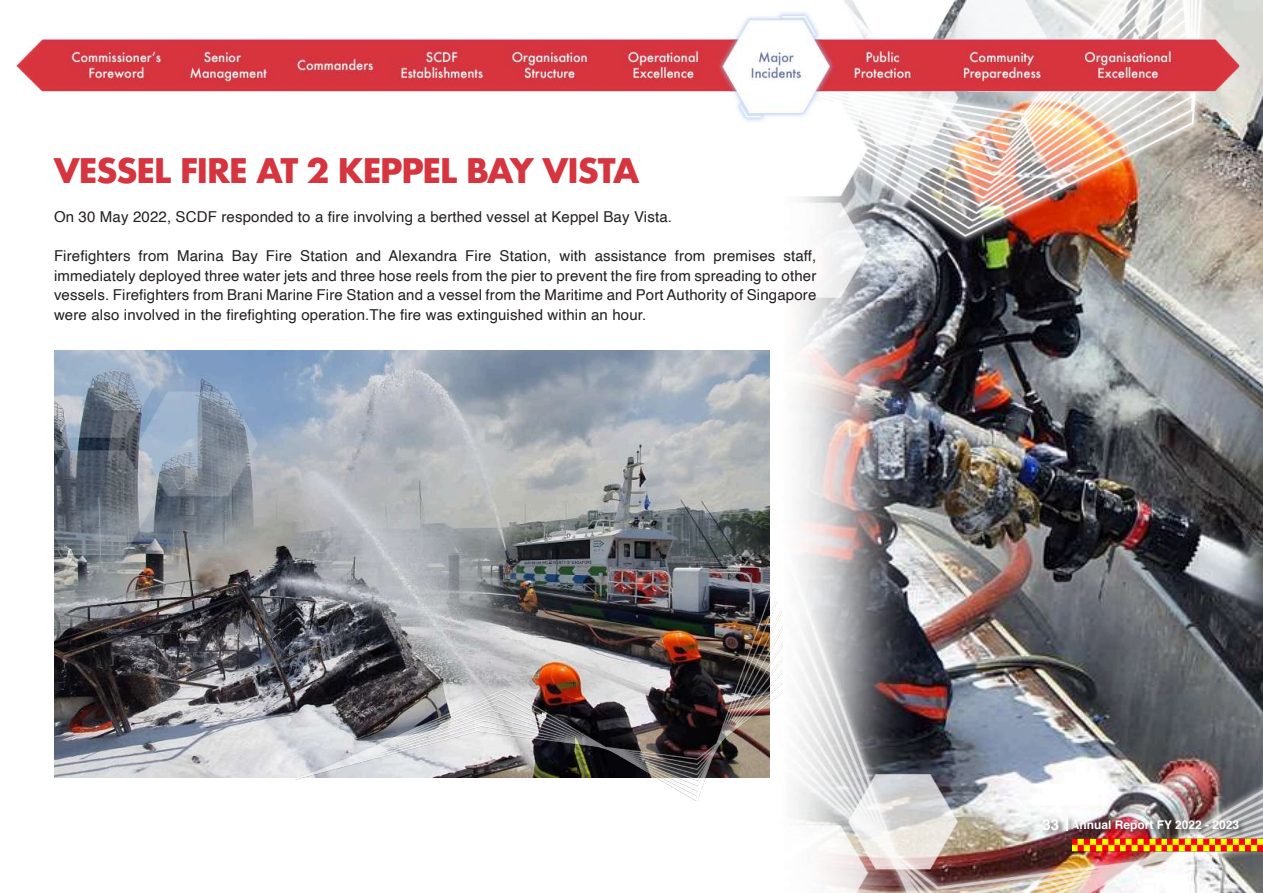
<style>
.page{position:relative;width:1263px;height:893px;background:#fff}
.page>*{position:absolute;margin:0;border:0;box-sizing:border-box;transform-origin:0 0}
.t1{font:700 33px "Futura";letter-spacing:-.05em;color:#d6343e}
.t2{font:15px/19.5px "Helvetica";letter-spacing:.01em;color:#231f20;text-align:justify}
.t3{font:700 12px "Helvetica";color:#fff}
.s1{font-size:15px}
</style>
<div class="page">
<img style="left:16px;top:0;width:1247px;height:893px">
<img style="left:54px;top:351px;width:716px;height:426px">
<img style="left:295px;top:592px;width:487px;height:209px">
<img style="left:34px;top:334px;width:224px;height:221px">
<div style="left:1041px;top:817px;width:25px;height:20px;background:#231f20;opacity:.75"></div>
<div style="left:1070px;top:819px;width:176px;height:20px;background:#231f20;opacity:.75"></div>
<div style="left:1064px;top:815px;width:11px;height:24px;background:#231f20;opacity:.75"></div>
<svg style="left:1066px;top:816px;width:2px;height:15px"></svg>
<img style="left:1072px;top:839px;width:191px;height:12px">
<h1 class="t1" style="left:54px;top:147px;width:588px">VESSEL FIRE AT 2 KEPPEL BAY VISTA</h1>
<p class="t2" style="left:54px;top:208px;width:619px">On 30 May 2022, SCDF responded to a fire involving a berthed vessel at Keppel Bay Vista.</p>
<p class="t2" style="left:54px;top:247px;width:764px">Firefighters from Marina Bay Fire Station and Alexandra Fire Station, with assistance from premises staff, immediately deployed three water jets and three hose reels from the pier to prevent the fire from spreading to other vessels. Firefighters from Brani Marine Fire Station and a vessel from the Maritime and Port Authority of Singapore were also involved in the firefighting operation.The fire was extinguished within an hour.</p>
<p class="t3" style="left:1042px;top:815px;width:198px"><span class="s1">33</span> Annual Report FY 2022 - 2023</p>
</div>
